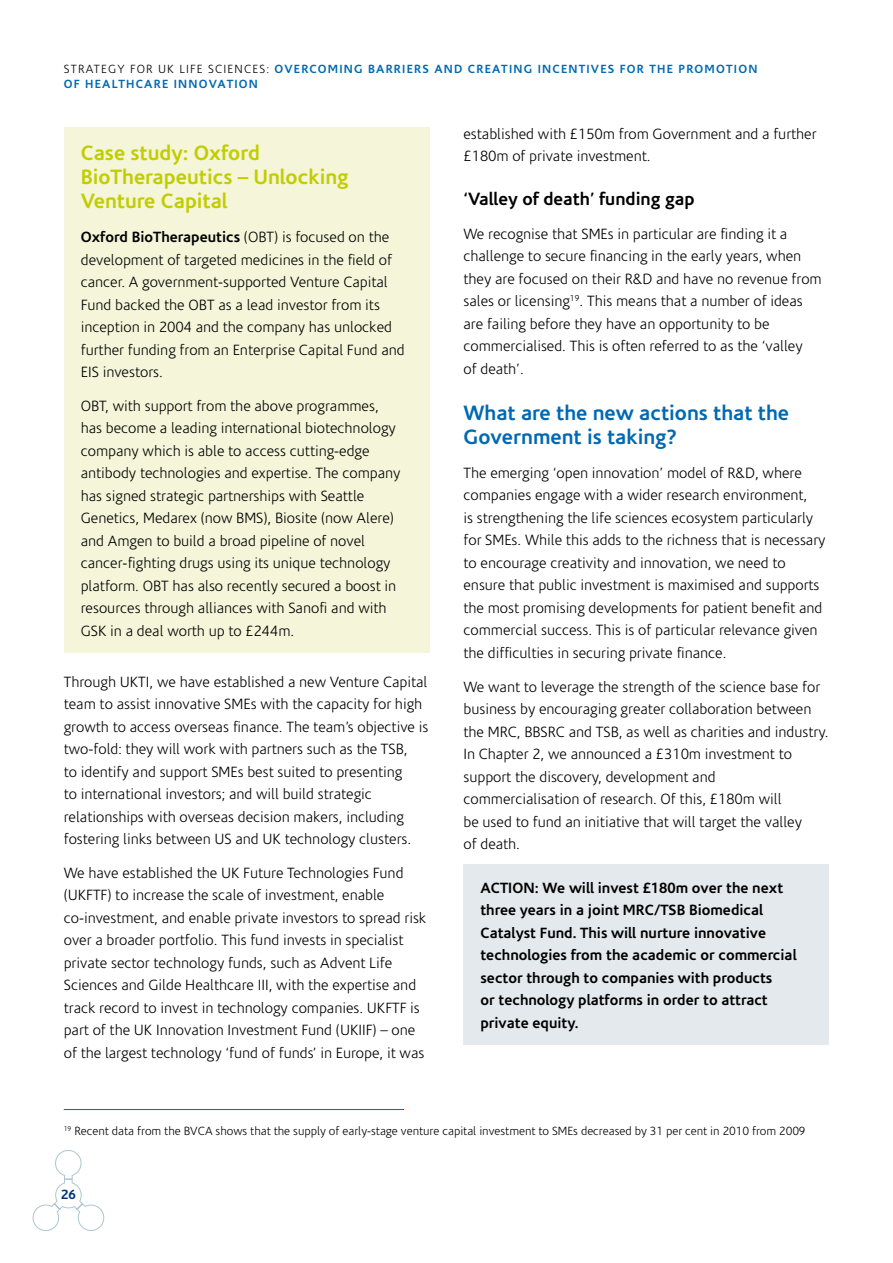
<style>
.page{position:relative;width:893px;height:1263px;background:#fff}
.page>*{position:absolute;margin:0;border:0;box-sizing:border-box;transform-origin:0 0}
.t1{font:700 21px/24px "Corisande";color:#c2cd00}
.t2{font:700 21px/24px "Corisande";color:#0069b2}
.t3{font:700 18px "Corisande";color:#000}
.t4{font:300 15px/22.5px "Corisande";color:#000}
.t5{font:700 15px/22.5px "Corisande";color:#000}
.t6{font:700 13.5px "Corisande";color:#003477}
.t7{font:300 12px "Corisande";color:#000}
.t8{font:700 12px/15px "Corisande";letter-spacing:.1em;color:#0069b2}
.s1{font-weight:300;color:#000}
.s2{font-weight:700}
</style>
<div class="page">
<svg style="left:32px;top:1150px;width:72px;height:81px"></svg>
<div style="left:64px;top:128px;width:365px;height:525px;background:#f4f5d9"></div>
<div style="left:463px;top:865px;width:366px;height:180px;background:#e3e9ed"></div>
<hr style="left:64px;top:1109px;width:340px;height:1px;background:#0069b2">
<p class="t8" style="left:64px;top:61px;width:695px"><span class="s1">STRATEGY FOR UK LIFE SCIENCES:</span> OVERCOMING BARRIERS AND CREATING INCENTIVES FOR THE PROMOTION<br>OF HEALTHCARE INNOVATION</p>
<h3 class="t1" style="left:81px;top:141px;width:269px">Case study: Oxford<br>BioTherapeutics – Unlocking<br>Venture Capital</h3>
<p class="t4" style="left:81px;top:226px;width:326px"><span class="s2">Oxford BioTherapeutics</span> (OBT) is focused on the development of targeted medicines in the field of cancer. A government-supported Venture Capital Fund backed the OBT as a lead investor from its inception in 2004 and the company has unlocked further funding from an Enterprise Capital Fund and EIS investors.</p>
<p class="t4" style="left:81px;top:395px;width:321px">OBT, with support from the above programmes, has become a leading international biotechnology company which is able to access cutting-edge antibody technologies and expertise. The company has signed strategic partnerships with Seattle Genetics, Medarex (now BMS), Biosite (now Alere) and Amgen to build a broad pipeline of novel cancer-fighting drugs using its unique technology platform. OBT has also recently secured a boost in resources through alliances with Sanofi and with GSK in a deal worth up to £244m.</p>
<p class="t4" style="left:64px;top:671px;width:366px">Through UKTI, we have established a new Venture Capital team to assist innovative SMEs with the capacity for high growth to access overseas finance. The team’s objective is two-fold: they will work with partners such as the TSB,<br>to identify and support SMEs best suited to presenting<br>to international investors; and will build strategic relationships with overseas decision makers, including fostering links between US and UK technology clusters.</p>
<p class="t4" style="left:64px;top:862px;width:364px">We have established the UK Future Technologies Fund (UKFTF) to increase the scale of investment, enable co-investment, and enable private investors to spread risk over a broader portfolio. This fund invests in specialist private sector technology funds, such as Advent Life Sciences and Gilde Healthcare III, with the expertise and track record to invest in technology companies. UKFTF is part of the UK Innovation Investment Fund (UKIIF) – one of the largest technology ‘fund of funds’ in Europe, it was</p>
<p class="t4" style="left:463px;top:123px;width:355px">established with £150m from Government and a further £180m of private investment.</p>
<h3 class="t3" style="left:463px;top:188px;width:233px">‘Valley of death’ funding gap</h3>
<p class="t4" style="left:463px;top:223px;width:360px">We recognise that SMEs in particular are finding it a challenge to secure financing in the early years, when they are focused on their R&amp;D and have no revenue from sales or licensing<sup>19</sup>. This means that a number of ideas are failing before they have an opportunity to be commercialised. This is often referred to as the ‘valley<br>of death’.</p>
<h2 class="t2" style="left:463px;top:401px;width:327px">What are the new actions that the<br>Government is taking?</h2>
<p class="t4" style="left:463px;top:462px;width:363px">The emerging ‘open innovation’ model of R&amp;D, where companies engage with a wider research environment,<br>is strengthening the life sciences ecosystem particularly for SMEs. While this adds to the richness that is necessary to encourage creativity and innovation, we need to ensure that public investment is maximised and supports the most promising developments for patient benefit and commercial success. This is of particular relevance given the difficulties in securing private finance.</p>
<p class="t4" style="left:463px;top:676px;width:367px">We want to leverage the strength of the science base for business by encouraging greater collaboration between the MRC, BBSRC and TSB, as well as charities and industry.<br>In Chapter 2, we announced a £310m investment to support the discovery, development and commercialisation of research. Of this, £180m will<br>be used to fund an initiative that will target the valley<br>of death.</p>
<p class="t5" style="left:480px;top:877px;width:318px">ACTION: We will invest £180m over the next three years in a joint MRC/TSB Biomedical Catalyst Fund. This will nurture innovative technologies from the academic or commercial sector through to companies with products<br>or technology platforms in order to attract private equity.</p>
<h3 class="t7" style="left:64px;top:1125px;width:743px"><sup>19</sup> Recent data from the BVCA shows that the supply of early-stage venture capital investment to SMEs decreased by 31 per cent in 2010 from 2009</h3>
<p class="t6" style="left:61px;top:1187px;width:16px">26</p>
</div>
